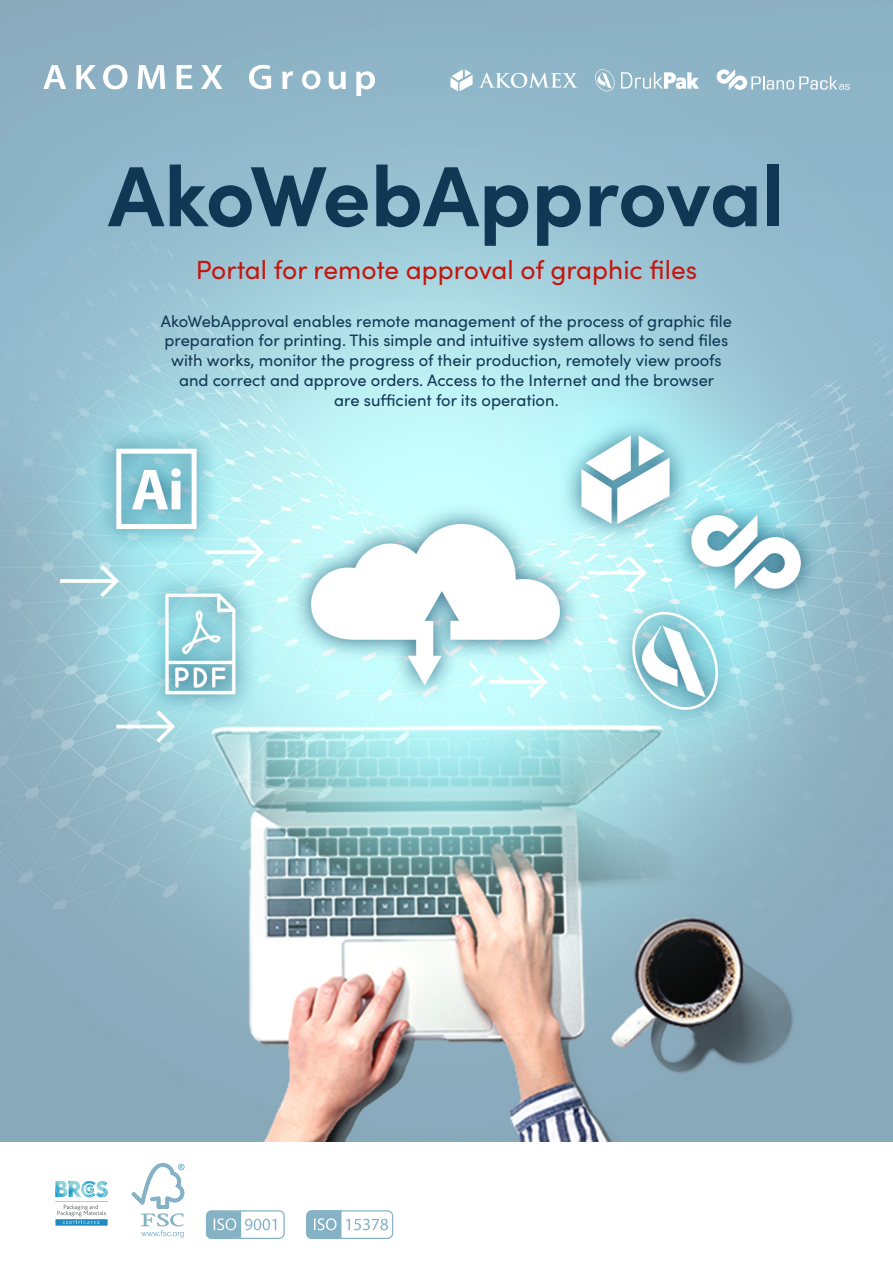
<style>
.page{position:relative;width:893px;height:1263px;background:#fff}
.page>*{position:absolute;margin:0;border:0;box-sizing:border-box;transform-origin:0 0}
.t1{font:700 85.5px "Sofia Pro";color:#103754}
.t2{font:26.4px "Sofia Pro";color:#c4160f}
.t3{font:16.5px/19.8px "Sofia Pro";color:#103754}
</style>
<div class="page">
<img style="left:0;top:0;width:893px;height:1142px">
<svg style="left:249px;top:65px;width:22px;height:24px"></svg>
<svg style="left:282px;top:71px;width:11px;height:18px"></svg>
<svg style="left:329px;top:72px;width:17px;height:17px"></svg>
<svg style="left:356px;top:71px;width:19px;height:25px"></svg>
<svg style="left:43px;top:65px;width:23px;height:24px"></svg>
<svg style="left:76px;top:65px;width:20px;height:24px"></svg>
<svg style="left:103px;top:65px;width:24px;height:24px"></svg>
<svg style="left:138px;top:65px;width:27px;height:24px"></svg>
<svg style="left:177px;top:65px;width:15px;height:24px"></svg>
<svg style="left:201px;top:65px;width:21px;height:24px"></svg>
<svg style="left:302px;top:70px;width:18px;height:19px"></svg>
<svg style="left:621px;top:72px;width:78px;height:17px"></svg>
<svg style="left:595px;top:69px;width:19px;height:22px"></svg>
<svg style="left:450px;top:69px;width:23px;height:22px"></svg>
<svg style="left:479px;top:73px;width:99px;height:15px"></svg>
<svg style="left:717px;top:69px;width:133px;height:21px"></svg>
<svg style="left:206px;top:1210px;width:79px;height:29px"></svg>
<svg style="left:306px;top:1210px;width:87px;height:29px"></svg>
<svg style="left:132px;top:1163px;width:52px;height:75px"></svg>
<div style="left:55px;top:1219px;width:53px;height:6px;background:#1e87bf"></div>
<hr style="left:55px;top:1201px;width:53px;height:1px;background:#93d6dc">
<svg style="left:57px;top:1205px;width:49px;height:19px"></svg>
<svg style="left:55px;top:1181px;width:53px;height:16px"></svg>
<p class="t1" style="left:108px;top:130px;width:678px">AkoWebApproval</p>
<p class="t2" style="left:196px;top:250px;width:503px">Portal for remote approval of graphic files</p>
<p class="t3" style="left:161px;top:310px;width:573px">AkoWebApproval enables remote management of the process of graphic file preparation for printing. This simple and intuitive system allows to send files</p>
<p class="t3" style="left:171px;top:350px;width:552px;text-align:center">with works, monitor the progress of their production, remotely view proofs and correct and approve orders. Access to the Internet and the browser are sufficient for its operation.</p>
</div>
